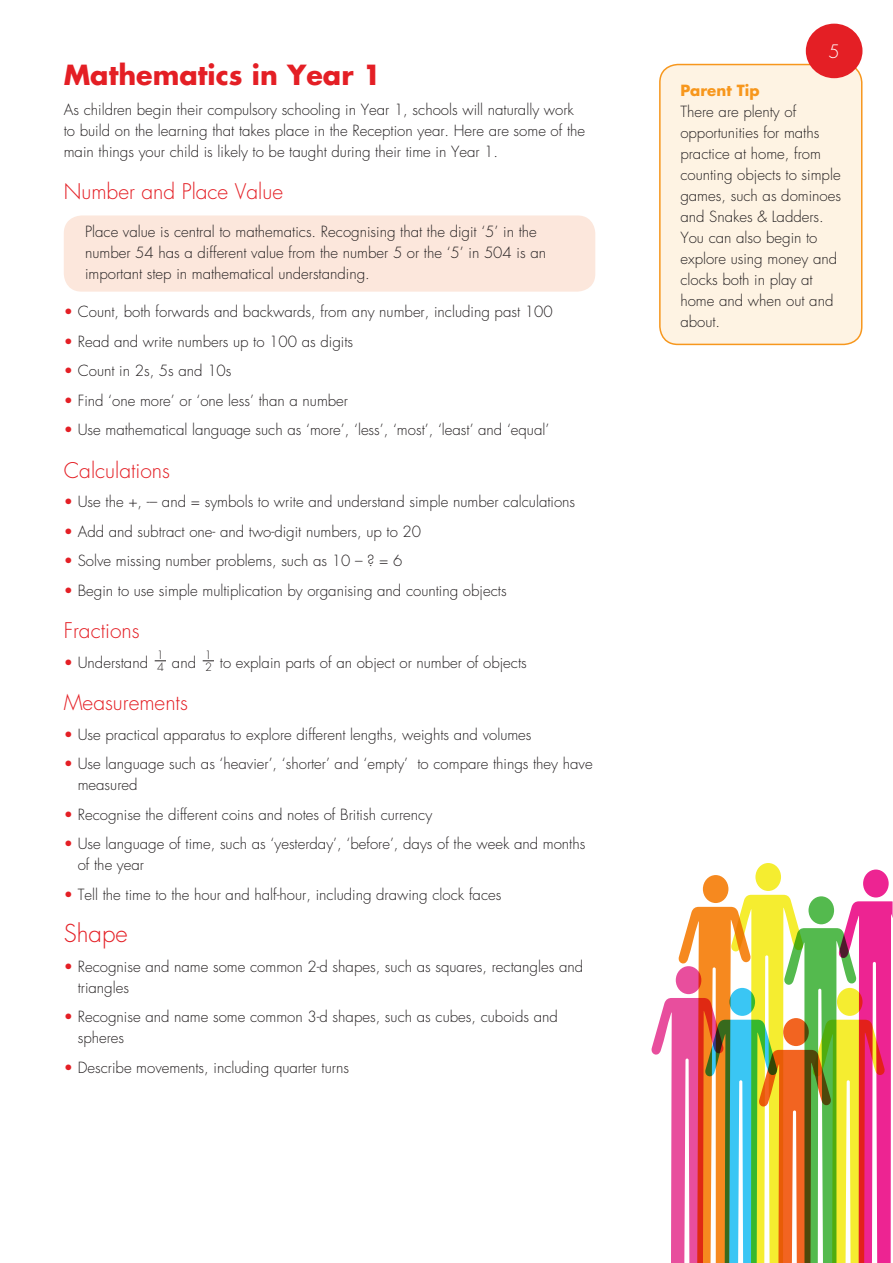
<style>
.page{position:relative;width:893px;height:1263px;background:#fff}
.page>*{position:absolute;margin:0;border:0;box-sizing:border-box;transform-origin:0 0}
.t1{font:700 27px "Futura";color:#e41f25}
.t2{font:300 24px "Futura";color:#e41f25}
.t3{font:300 21px "Futura";color:#e41f25}
.t4{font:300 18px "Futura";color:#fff}
.List_Paragraph{font:300 15px/21px "Futura";color:#231f20}
.t5{font:300 11.1px/11.4px "Futura";color:#231f20}
.s1{color:#e41f25}
.s2{font-weight:700;color:#f7971d}
</style>
<div class="page">
<div style="left:660px;top:65px;width:202px;height:279px;background:#fef3e3;border-radius:18px"></div>
<div style="left:659px;top:64px;width:203px;height:281px;border:2px solid #f7971d;border-radius:18px"></div>
<div style="left:64px;top:215px;width:531px;height:77px;background:#fce7dc;border-radius:18px"></div>
<div style="left:806px;top:24px;width:56px;height:54px;background:#e41f25;border-radius:50%"></div>
<svg style="left:651px;top:863px;width:242px;height:400px"></svg>
<p class="t1" style="left:64px;top:57px;width:319px">Mathematics in Year 1</p>
<p class="List_Paragraph" style="left:64px;top:99px;width:523px">As children begin their compulsory schooling in Year 1, schools will naturally work to build on the learning that takes place in the Reception year. Here are some of the main things your child is likely to be taught during their time in Year 1.</p>
<p class="t3" style="left:64px;top:178px;width:221px">Number and Place Value</p>
<p class="List_Paragraph" style="left:85px;top:221px;width:463px">Place value is central to mathematics. Recognising that the digit ‘5’ in the number 54 has a different value from the number 5 or the ‘5’ in 504 is an important step in mathematical understanding.</p>
<p class="List_Paragraph" style="left:64px;top:301px;width:490px"><span class="s1">•</span> Count, both forwards and backwards, from any number, including past 100</p>
<p class="List_Paragraph" style="left:64px;top:331px;width:291px"><span class="s1">•</span> Read and write numbers up to 100 as digits</p>
<p class="List_Paragraph" style="left:64px;top:360px;width:169px"><span class="s1">•</span> Count in 2s, 5s and 10s</p>
<p class="List_Paragraph" style="left:64px;top:390px;width:286px"><span class="s1">•</span> Find ‘one more’ or ‘one less’ than a number</p>
<p class="List_Paragraph" style="left:64px;top:419px;width:487px"><span class="s1">•</span> Use mathematical language such as ‘more’, ‘less’, ‘most’, ‘least’ and ‘equal’</p>
<p class="t3" style="left:64px;top:456px;width:108px">Calculations</p>
<p class="List_Paragraph" style="left:64px;top:491px;width:513px"><span class="s1">•</span> Use the +, -– and = symbols to write and understand simple number calculations</p>
<p class="List_Paragraph" style="left:64px;top:521px;width:359px"><span class="s1">•</span> Add and subtract one- and two-digit numbers, up to 20</p>
<p class="List_Paragraph" style="left:64px;top:550px;width:340px"><span class="s1">•</span> Solve missing number problems, such as 10 – ? = 6</p>
<p class="List_Paragraph" style="left:64px;top:580px;width:444px"><span class="s1">•</span> Begin to use simple multiplication by organising and counting objects</p>
<p class="t3" style="left:64px;top:617px;width:77px">Fractions</p>
<p class="List_Paragraph" style="left:64px;top:652px;width:86px"><span class="s1">•</span> Understand</p>
<p class="t5" style="left:157px;top:650px;width:9px">1<br>4</p>
<p class="List_Paragraph" style="left:172px;top:652px;width:26px">and</p>
<p class="t5" style="left:205px;top:650px;width:9px">1<br>2</p>
<p class="List_Paragraph" style="left:220px;top:652px;width:308px">to explain parts of an object or number of objects</p>
<p class="t3" style="left:64px;top:689px;width:126px">Measurements</p>
<p class="List_Paragraph" style="left:64px;top:724px;width:469px"><span class="s1">•</span> Use practical apparatus to explore different lengths, weights and volumes</p>
<p class="List_Paragraph" style="left:78px;top:754px;width:516px;text-indent:-14px"><span class="s1">•</span> Use language such as ‘heavier’, ‘shorter’ and ‘empty’ to compare things they have measured</p>
<p class="List_Paragraph" style="left:64px;top:804px;width:370px"><span class="s1">•</span> Recognise the different coins and notes of British currency</p>
<p class="List_Paragraph" style="left:78px;top:834px;width:509px;text-indent:-14px"><span class="s1">•</span> Use language of time, such as ‘yesterday’, ‘before’, days of the week and months of the year</p>
<p class="List_Paragraph" style="left:64px;top:884px;width:439px"><span class="s1">•</span> Tell the time to the hour and half-hour, including drawing clock faces</p>
<p class="t2" style="left:64px;top:918px;width:65px">Shape</p>
<p class="List_Paragraph" style="left:78px;top:956px;width:507px;text-indent:-14px"><span class="s1">•</span> Recognise and name some common 2-d shapes, such as squares, rectangles and triangles</p>
<p class="List_Paragraph" style="left:78px;top:1006px;width:482px;text-indent:-14px"><span class="s1">•</span> Recognise and name some common 3-d shapes, such as cubes, cuboids and spheres</p>
<p class="List_Paragraph" style="left:64px;top:1057px;width:287px"><span class="s1">•</span> Describe movements, including quarter turns</p>
<p class="t4" style="left:829px;top:40px;width:13px">5</p>
<p class="List_Paragraph" style="left:680px;top:81px;width:162px"><span class="s2">Parent Tip<br></span>There are plenty of opportunities for maths practice at home, from counting objects to simple games, such as dominoes and Snakes &amp; Ladders.<br>You can also begin to explore using money and clocks both in play at home and when out and about.</p>
</div>
